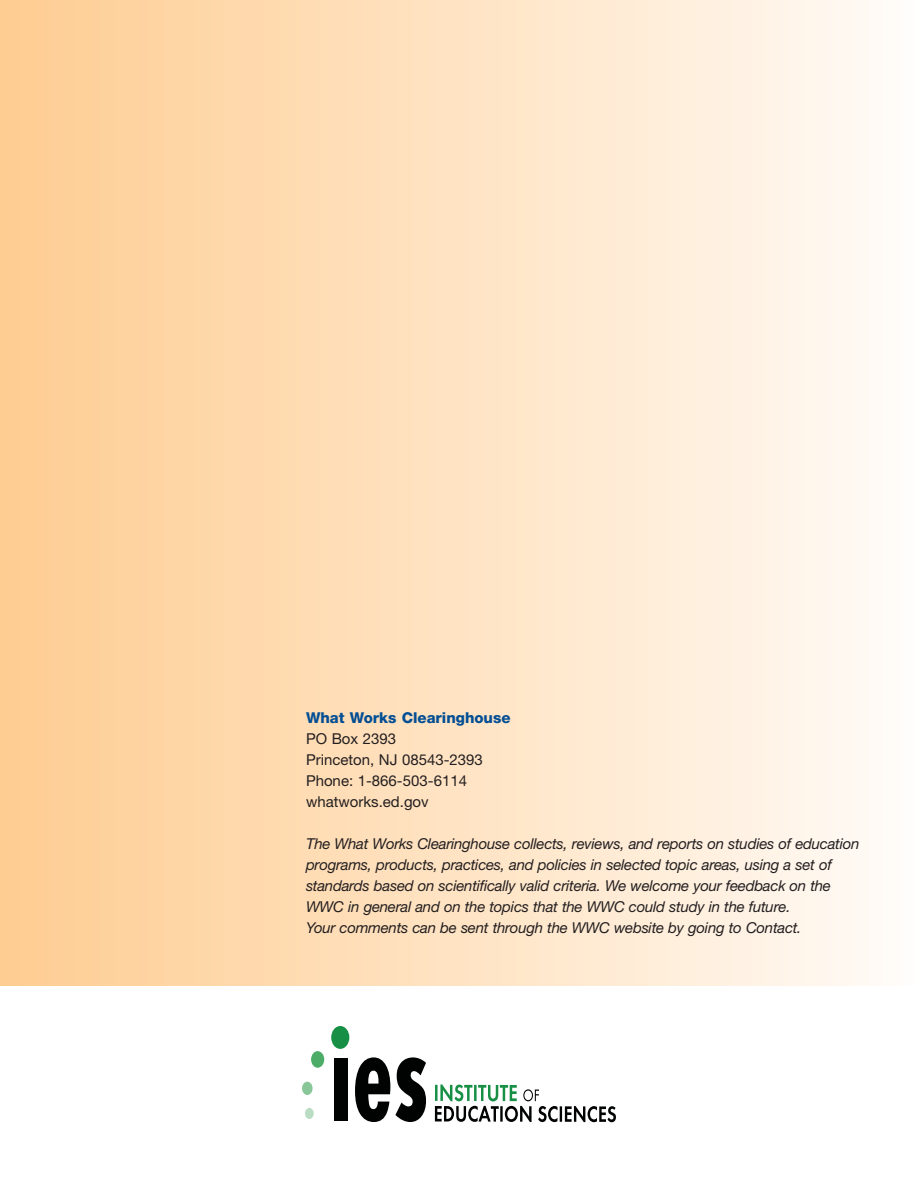
<style>
.page{position:relative;width:918px;height:1188px;background:#fff}
.page>*{position:absolute;margin:0;border:0;box-sizing:border-box;transform-origin:0 0}
.t1{font:italic 15px/21px "Helvetica Neue";letter-spacing:-.015em;color:#231f20}
.t2{font:15px/21px "Helvetica Neue";color:#231f20}
.t3{font:800 15px "Helvetica Neue";color:#004e94}
</style>
<div class="page">
<div style="left:0;top:0;width:918px;height:986px;background:linear-gradient(to right,#fecc91,#fffcf8)"></div>
<div style="left:311px;top:1051px;width:13px;height:17px;background:#4dac67;border-radius:50%"></div>
<div style="left:302px;top:1082px;width:11px;height:13px;background:#89c799;border-radius:50%"></div>
<div style="left:305px;top:1108px;width:9px;height:11px;background:#b8ddc2;border-radius:50%"></div>
<div style="left:331px;top:1026px;width:18px;height:23px;background:#179045;border-radius:50%"></div>
<div style="left:334px;top:1059px;width:14px;height:62px;background:#010202"></div>
<svg style="left:355px;top:1057px;width:71px;height:65px"></svg>
<svg style="left:435px;top:1084px;width:181px;height:38px"></svg>
<p class="t3" style="left:306px;top:713px;width:206px">What Works Clearinghouse</p>
<p class="t2" style="left:306px;top:730px;width:178px">PO Box 2393<br>Princeton, NJ 08543-2393<br>Phone: 1-866-503-6114 whatworks.ed.gov</p>
<p class="t1" style="left:306px;top:835px;width:555px">The What Works Clearinghouse collects, reviews, and reports on studies of education programs, products, practices, and policies in selected topic areas, using a set of standards based on scientifically valid criteria. We welcome your feedback on the WWC in general and on the topics that the WWC could study in the future.<br>Your comments can be sent through the WWC website by going to Contact.</p>
</div>
